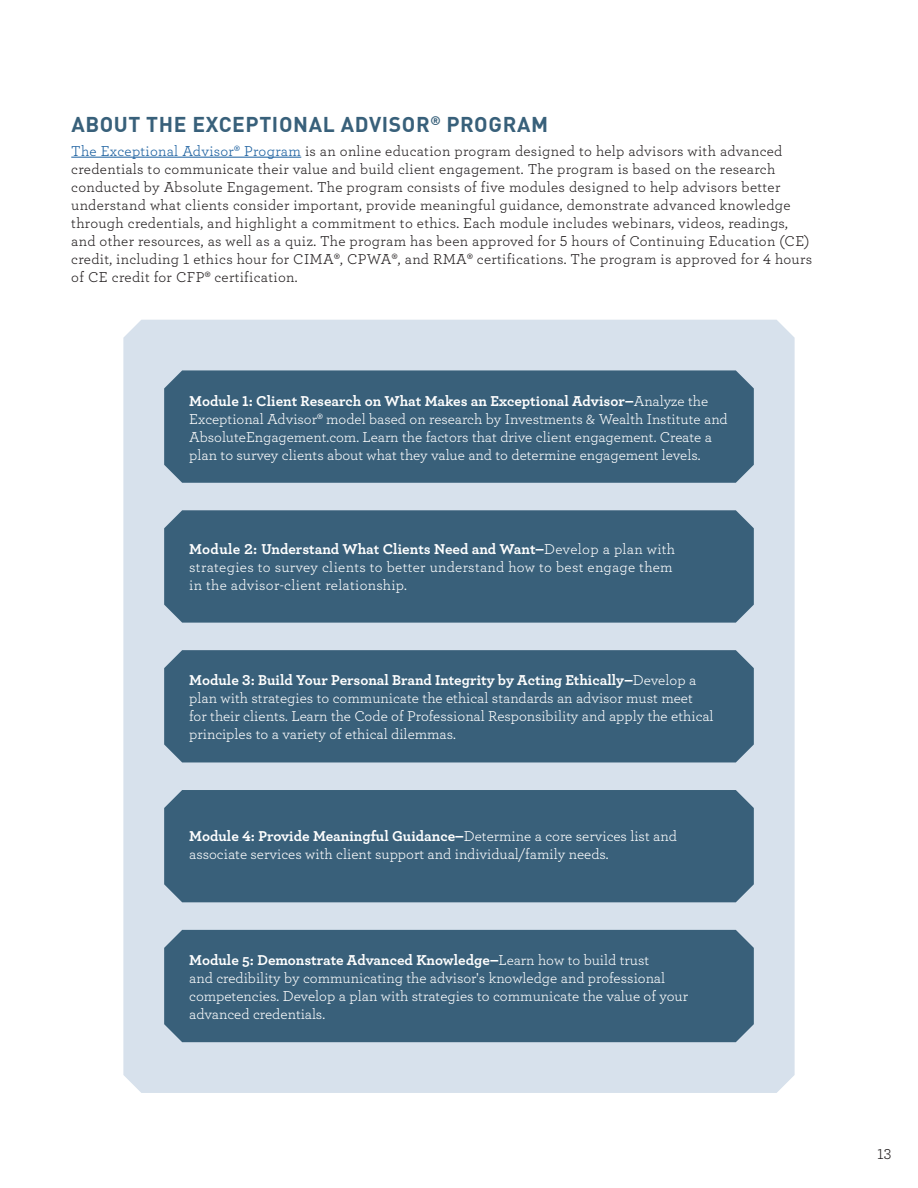
<style>
.page{position:relative;width:918px;height:1188px;background:#fff}
.page>*{position:absolute;margin:0;border:0;box-sizing:border-box;transform-origin:0 0}
.t1{font:700 21px "DINOT";letter-spacing:.03em;color:#38607a}
.t2{font:15px/18px "Archer";color:#fff}
.t3{font:15px/18px "Archer";letter-spacing:.02em;color:#231f20}
.t4{font:15px/18px "Archer";letter-spacing:.02em;color:#fff}
.s1{color:#175d9e}
.s2{font-weight:700}
</style>
<div class="page">
<div style="left:123px;top:320px;width:672px;height:773px;background:#d7e1ec"></div>
<hr style="left:71px;top:157px;width:230px;height:1px;background:#175d9e">
<div style="left:164px;top:370px;width:590px;height:113px;background:#39607a"></div>
<div style="left:164px;top:510px;width:590px;height:113px;background:#39607a"></div>
<div style="left:164px;top:650px;width:590px;height:112px;background:#39607a"></div>
<div style="left:164px;top:790px;width:590px;height:112px;background:#39607a"></div>
<div style="left:164px;top:930px;width:590px;height:112px;background:#39607a"></div>
<p class="t1" style="left:71px;top:108px;width:478px">ABOUT THE EXCEPTIONAL ADVISOR<sup>®</sup> PROGRAM</p>
<p class="t3" style="left:71px;top:141px;width:742px"><span class="s1">The Exceptional Advisor® Program</span> is an online education program designed to help advisors with advanced credentials to communicate their value and build client engagement. The program is based on the research conducted by Absolute Engagement. The program consists of five modules designed to help advisors better understand what clients consider important, provide meaningful guidance, demonstrate advanced knowledge through credentials, and highlight a commitment to ethics. Each module includes webinars, videos, readings, and other resources, as well as a quiz. The program has been approved for 5 hours of Continuing Education (CE) credit, including 1 ethics hour for CIMA®, CPWA®, and RMA® certifications. The program is approved for 4 hours of CE credit for CFP® certification.</p>
<p class="t2" style="left:189px;top:391px;width:540px"><span class="s2">Module 1: Client Research on What Makes an Exceptional Advisor–</span>Analyze the Exceptional Advisor® model based on research by Investments &amp; Wealth Institute and AbsoluteEngagement.com. Learn the factors that drive client engagement. Create a plan to survey clients about what they value and to determine engagement levels.</p>
<p class="t4" style="left:189px;top:540px;width:487px"><span class="s2">Module 2: Understand What Clients Need and Want–</span>Develop a plan with strategies to survey clients to better understand how to best engage them in the advisor-client relationship.</p>
<p class="t2" style="left:189px;top:671px;width:526px"><span class="s2">Module 3: Build Your Personal Brand Integrity by Acting Ethically–</span>Develop a plan with strategies to communicate the ethical standards an advisor must meet for their clients. Learn the Code of Professional Responsibility and apply the ethical principles to a variety of ethical dilemmas.</p>
<p class="t2" style="left:189px;top:826px;width:489px"><span class="s2">Module 4: Provide Meaningful Guidance–</span>Determine a core services list and associate services with client support and individual/family needs.</p>
<p class="t2" style="left:189px;top:950px;width:500px"><span class="s2">Module 5: Demonstrate Advanced Knowledge–</span>Learn how to build trust<br>and credibility by communicating the advisor's knowledge and professional competencies. Develop a plan with strategies to communicate the value of your advanced credentials.</p>
<p class="t3" style="left:878px;top:1145px;width:15px">13</p>
</div>
